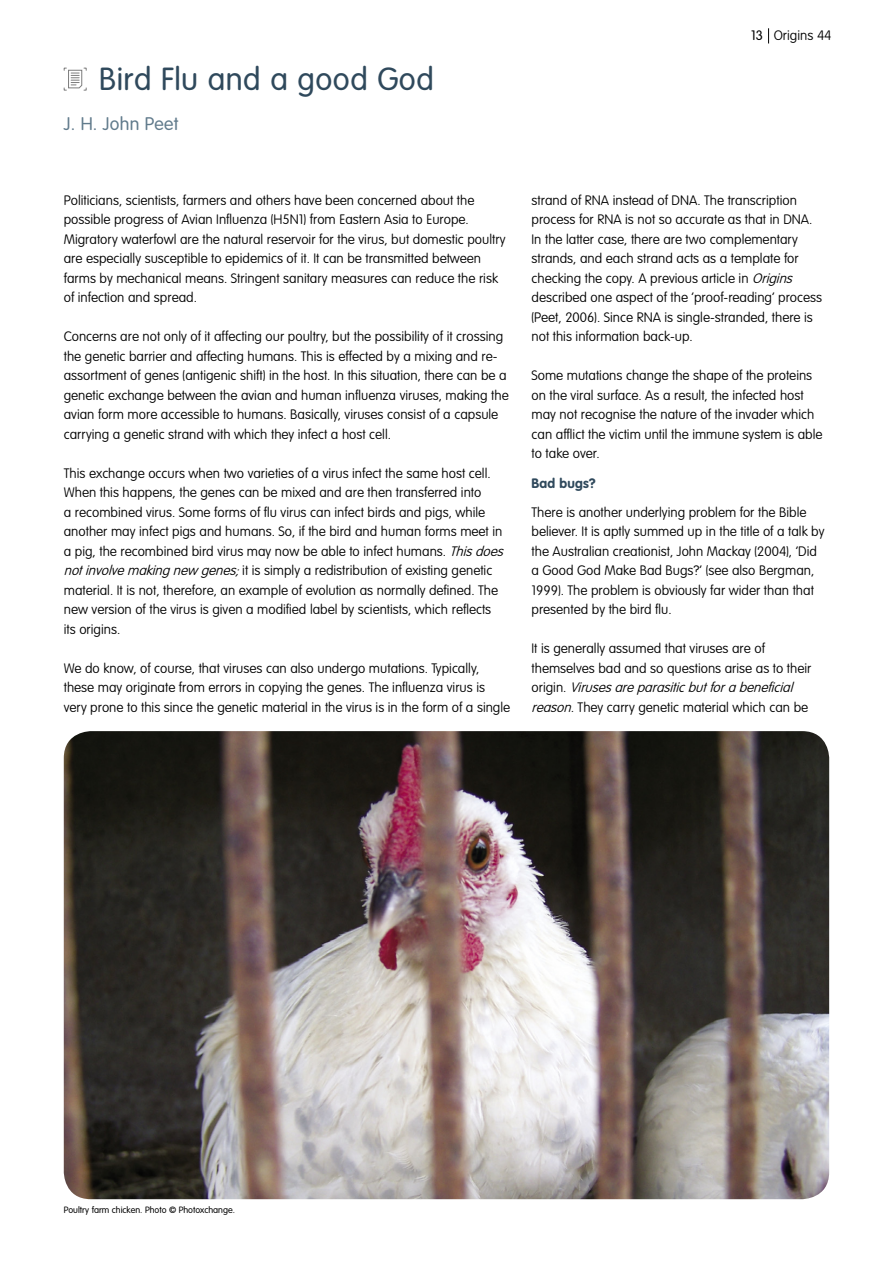
<style>
.page{position:relative;width:893px;height:1263px;background:#fff}
.page>*{position:absolute;margin:0;border:0;box-sizing:border-box;transform-origin:0 0}
.t1{font:300 31.5px "VAG Rounded";letter-spacing:.015em;color:#2f495c}
.t2{font:300 18px "VAG Rounded";letter-spacing:.015em;color:#617b8c}
.t3{font:100 13.5px/19.5px "VAG Rounded";color:#000}
.t4{font:700 13.5px "VAG Rounded";letter-spacing:.015em;color:#2f495c}
.t5{font:300 9px "VAG Rounded";color:#000}
.s1{font-weight:300}
.s2{font-style:italic}
</style>
<div class="page">
<svg style="left:768px;top:28px;width:1px;height:15px"></svg>
<svg style="left:64px;top:68px;width:23px;height:23px"></svg>
<img style="left:64px;top:731px;width:765px;height:468px">
<h1 class="t1" style="left:99px;top:61px;width:336px">Bird Flu and a good God</h1>
<h2 class="t2" style="left:64px;top:114px;width:116px">J. H. John Peet</h2>
<p class="t3" style="left:751px;top:26px;width:82px"><span class="s1">13</span> Origins 44</p>
<p class="t3" style="left:64px;top:190px;width:443px">Politicians, scientists, farmers and others have been concerned about the possible progress of Avian Influenza (H5N1) from Eastern Asia to Europe.<br>Migratory waterfowl are the natural reservoir for the virus, but domestic poultry are especially susceptible to epidemics of it. It can be transmitted between farms by mechanical means. Stringent sanitary measures can reduce the risk of infection and spread.</p>
<p class="t3" style="left:64px;top:327px;width:446px">Concerns are not only of it affecting our poultry, but the possibility of it crossing the genetic barrier and affecting humans. This is effected by a mixing and re&shy;assortment of genes (antigenic shift) in the host. In this situation, there can be a genetic exchange between the avian and human influenza viruses, making the avian form more accessible to humans. Basically, viruses consist of a capsule carrying a genetic strand with which they infect a host cell.</p>
<p class="t3" style="left:64px;top:463px;width:445px">This exchange occurs when two varieties of a virus infect the same host cell.<br>When this happens, the genes can be mixed and are then transferred into<br>a recombined virus. Some forms of flu virus can infect birds and pigs, while another may infect pigs and humans. So, if the bird and human forms meet in a pig, the recombined bird virus may now be able to infect humans. <span class="s2">Thisdoes notinvolvemakingnew genes;</span>it is simply a redistribution of existing genetic material. It is not, therefore, an example of evolution as normally defined. The new version of the virus is given a modified label by scientists, which reflects<br>its origins.</p>
<p class="t3" style="left:64px;top:658px;width:448px">We do know, of course, that viruses can also undergo mutations. Typically, these may originate from errors in copying the genes. The influenza virus is very prone to this since the genetic material in the virus is in the form of a single</p>
<p class="t3" style="left:531px;top:190px;width:292px">strand of RNA instead of DNA. The transcription process for RNA is not so accurate as that in DNA.<br>In the latter case, there are two complementary strands, and each strand acts as a template for checking the copy. A previous article in <span class="s2">Origins </span>described one aspect of the ‘proof-reading’ process (Peet, 2006). Since RNA is single-stranded, there is not this information back-up.</p>
<p class="t3" style="left:531px;top:366px;width:292px">Some mutations change the shape of the proteins on the viral surface. As a result, the infected host may not recognise the nature of the invader which can afflict the victim until the immune system is able to take over.</p>
<p class="t4" style="left:531px;top:476px;width:66px">Bad bugs?</p>
<p class="t3" style="left:531px;top:502px;width:294px">There is another underlying problem for the Bible believer. It is aptly summed up in the title of a talk by the Australian creationist, John Mackay (2004), ‘Did a Good God Make Bad Bugs?’ (see also Bergman, 1999). The problem is obviously far wider than that presented by the bird flu.</p>
<p class="t3" style="left:531px;top:639px;width:281px">It is generally assumed that viruses are of themselves bad and so questions arise as to their o r i g i n . <span class="s2">Virusesareparasiticbutforabeneficial reason.</span>They carry genetic material which can be</p>
<p class="t5" style="left:64px;top:1204px;width:173px">Poultry farm chicken. Photo © Photoxchange.</p>
</div>
